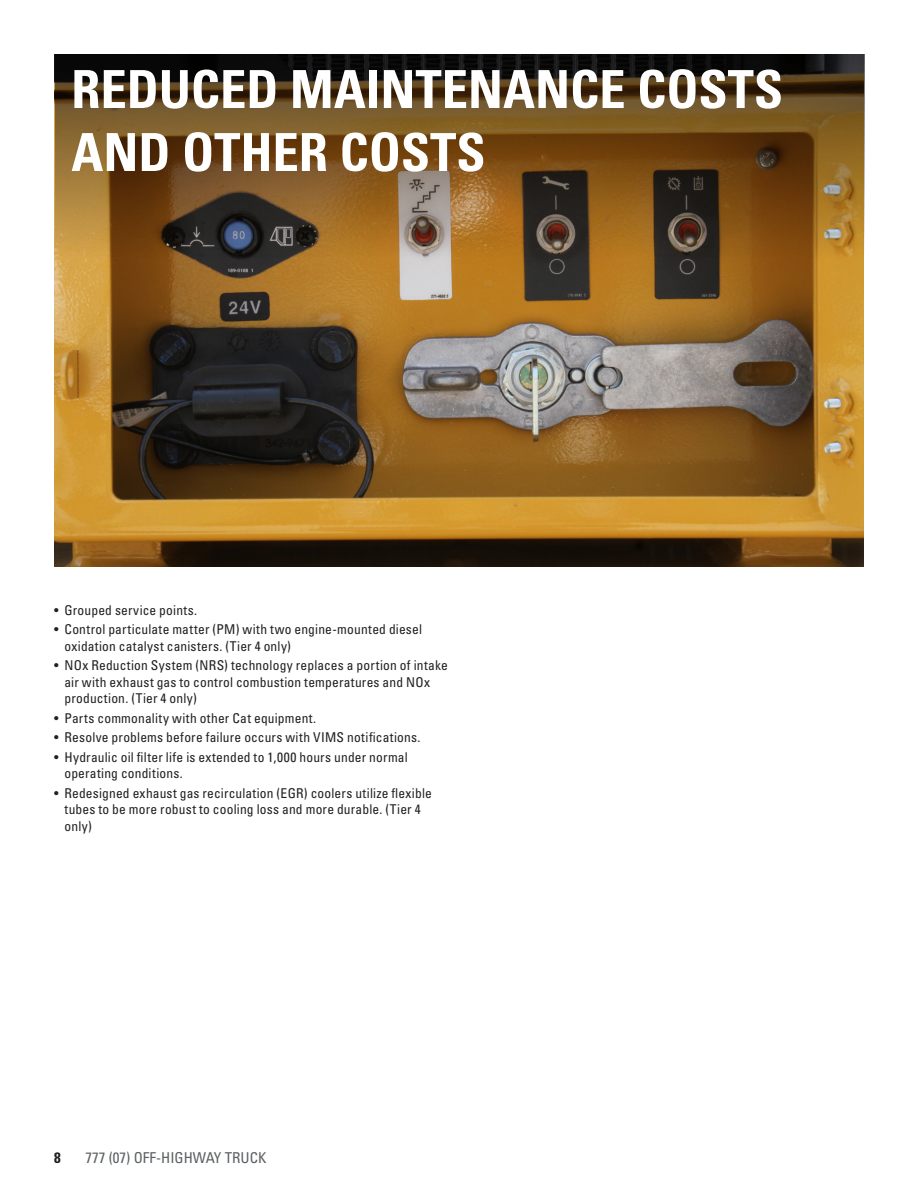
<style>
.page{position:relative;width:918px;height:1188px;background:#fff}
.page>*{position:absolute;margin:0;border:0;box-sizing:border-box;transform-origin:0 0}
.Feature_Title{font:52.5px/63px "Univers LTCYR 67 Bold Cond";color:#fff}
.Running_footer-LH{font:condensed 15px "Univers LTCYR 57";color:#5d6163}
.t1{font:15px "Univers LTCYR 67 Bold Cond";color:#231f20}
.t2{font:condensed 13.5px/16.5px "Univers LT Std";letter-spacing:.015em;color:#231f20}
</style>
<div class="page">
<img style="left:54px;top:54px;width:810px;height:513px">
<svg style="left:55px;top:54px;width:810px;height:203px;background:#64461f"></svg>
<p class="Feature_Title" style="left:71px;top:57px;width:713px">REDUCED MAINTENANCE COSTS<br>AND OTHER COSTS</p>
<p class="t2" style="left:54px;top:601px;width:145px">• Grouped service points.</p>
<p class="t2" style="left:64px;top:621px;width:359px;text-indent:-10px">• Control particulate matter (PM) with two engine-mounted diesel oxidation catalyst canisters. (Tier 4 only)</p>
<p class="t2" style="left:64px;top:657px;width:385px;text-indent:-10px">• NOx Reduction System (NRS) technology replaces a portion of intake air with exhaust gas to control combustion temperatures and NOx production. (Tier 4 only)</p>
<p class="t2" style="left:54px;top:709px;width:264px">• Parts commonality with other Cat equipment.</p>
<p class="t2" style="left:54px;top:729px;width:368px">• Resolve problems before failure occurs with VIMS notifications.</p>
<p class="t2" style="left:64px;top:748px;width:345px;text-indent:-10px">• Hydraulic oil filter life is extended to 1,000 hours under normal operating conditions.</p>
<p class="t2" style="left:64px;top:784px;width:369px;text-indent:-10px">• Redesigned exhaust gas recirculation (EGR) coolers utilize flexible tubes to be more robust to cooling loss and more durable. (Tier 4 only)</p>
<p class="t1" style="left:54px;top:1148px;width:8px">8</p>
<p class="Running_footer-LH" style="left:86px;top:1148px;width:183px">777 (07) OFF-HIGHWAY TRUCK</p>
</div>
